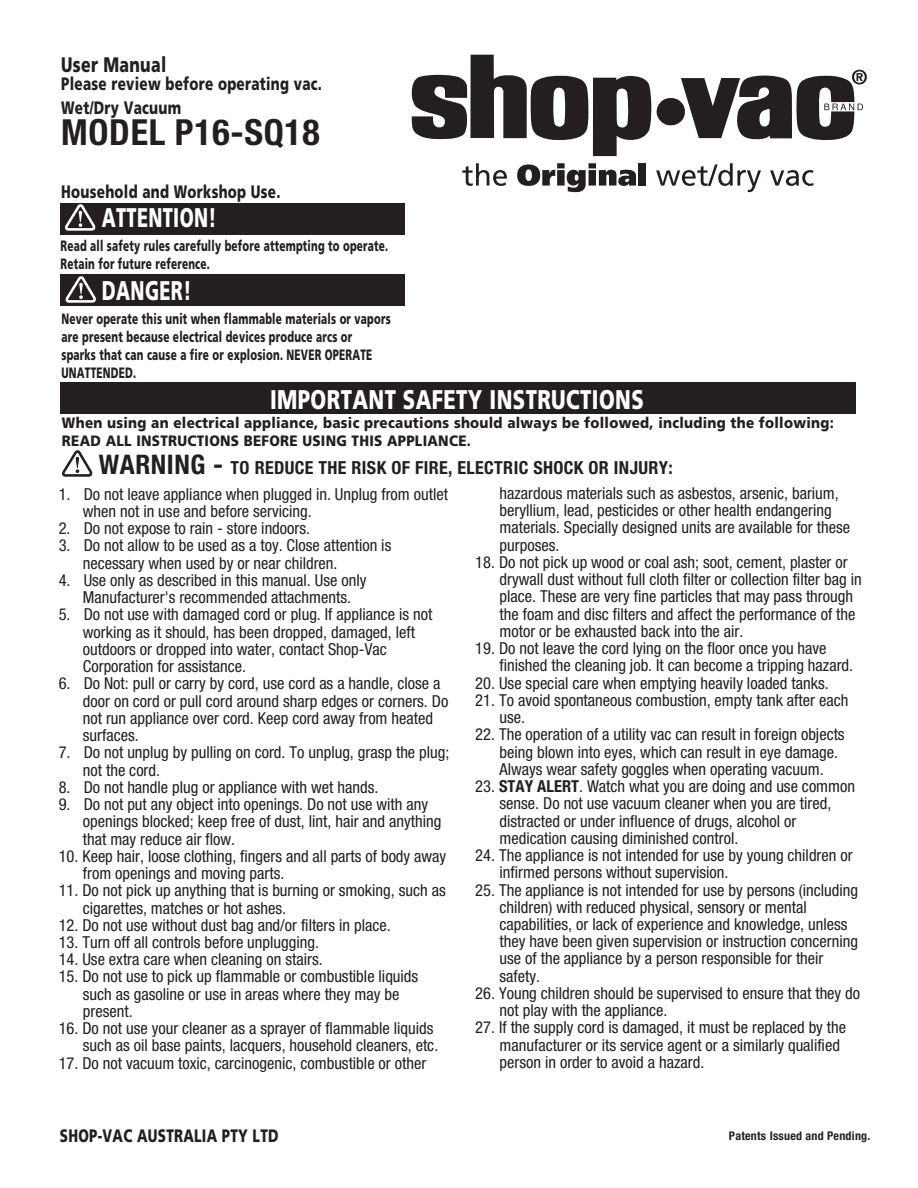
<style>
.page{position:relative;width:918px;height:1188px;background:#fff}
.page>*{position:absolute;margin:0;border:0;box-sizing:border-box;transform-origin:0 0}
.t1{font:700 condensed 36px "Helvetica Neue";letter-spacing:.02em;color:#231f20}
.t2{font:900 27px "Frutiger";letter-spacing:.02em;color:#fff;scale:.75 1}
.t3{font:900 27px "Frutiger";letter-spacing:.02em;color:#fff;scale:.67 1}
.t4{font:900 21px "Frutiger";letter-spacing:.02em;color:#231f20;scale:.75 1}
.t5{font:900 18px/24px "Frutiger";letter-spacing:.02em;color:#231f20;scale:.75 1}
.t6{font:700 condensed 18px "Helvetica Neue";letter-spacing:.02em;color:#231f20}
.t7{font:condensed 16.5px/17.2px "Helvetica Neue";color:#231f20}
.t8{font:900 15px/18px "Frutiger";letter-spacing:.02em;color:#231f20;scale:.67 1}
.t9{font:900 15px/18px "Frutiger";letter-spacing:.02em;color:#231f20;scale:.9 1}
.t10{font:700 condensed 12px "Helvetica Neue";letter-spacing:.02em;color:#231f20}
.s1{font-size:27px}
.s2{font-weight:700}
</style>
<div class="page">
<div style="left:60px;top:203px;width:345px;height:31px;background:#231f20"></div>
<div style="left:60px;top:275px;width:345px;height:31px;background:#231f20"></div>
<svg style="left:62px;top:204px;width:34px;height:31px"></svg>
<svg style="left:62px;top:450px;width:31px;height:27px"></svg>
<svg style="left:65px;top:276px;width:31px;height:27px"></svg>
<div style="left:60px;top:383px;width:795px;height:31px;background:#231f20"></div>
<svg style="left:411px;top:55px;width:456px;height:101px"></svg>
<svg style="left:462px;top:163px;width:45px;height:23px"></svg>
<svg style="left:517px;top:163px;width:119px;height:29px"></svg>
<div style="left:639px;top:163px;width:7px;height:23px;background:#231f20"></div>
<svg style="left:656px;top:163px;width:105px;height:29px"></svg>
<svg style="left:770px;top:170px;width:43px;height:16px"></svg>
<p class="t4" style="left:61px;top:52px;width:142px">User Manual</p>
<p class="t5" style="left:61px;top:71px;width:349px">Please review before operating vac.<br>Wet/Dry Vacuum</p>
<p class="t1" style="left:61px;top:103px;width:260px">MODEL P16-SQ18</p>
<p class="t5" style="left:61px;top:181px;width:294px;line-height:21px">Household and Workshop Use.<br>Household and Workshop Use.</p>
<p class="t3" style="left:102px;top:202px;width:173px">ATTENTION!</p>
<p class="t8" style="left:60px;top:236px;width:491px">Read all safety rules carefully before attempting to operate.<br>Retain for future reference.</p>
<p class="t3" style="left:102px;top:274px;width:135px">DANGER!</p>
<p class="t8" style="left:61px;top:309px;width:493px">Never operate this unit when flammable materials or vapors are present because electrical devices produce arcs or<br>sparks that can cause a fire or explosion. NEVER OPERATE UNATTENDED.</p>
<p class="t9" style="left:62px;top:414px;width:859px">When using an electrical appliance, basic precautions should always be followed, including the following:<br>READ ALL INSTRUCTIONS BEFORE USING THIS APPLIANCE.</p>
<p class="t2" style="left:270px;top:383px;width:500px">IMPORTANT SAFETY INSTRUCTIONS</p>
<p class="t6" style="left:99px;top:456px;width:576px"><span class="s1">WARNING -</span> TO REDUCE THE RISK OF FIRE, ELECTRIC SHOCK OR INJURY:</p>
<p class="t7" style="left:83px;top:485px;width:367px;text-indent:-24px">1. Do not leave appliance when plugged in. Unplug from outlet when not in use and before servicing.</p>
<p class="t7" style="left:59px;top:520px;width:253px">2. Do not expose to rain - store indoors.</p>
<p class="t7" style="left:83px;top:537px;width:310px;text-indent:-24px">3. Do not allow to be used as a toy. Close attention is necessary when used by or near children.</p>
<p class="t7" style="left:59px;top:571px;width:309px;text-align:center">4. Use only as described in this manual. Use only<br>Manufacturer's recommended attachments.</p>
<p class="t7" style="left:83px;top:606px;width:351px;text-indent:-24px">5. Do not use with damaged cord or plug. If appliance is not working as it should, has been dropped, damaged, left outdoors or dropped into water, contact Shop-Vac Corporation for assistance.</p>
<p class="t7" style="left:83px;top:675px;width:367px;text-indent:-24px">6. Do Not: pull or carry by cord, use cord as a handle, close a door on cord or pull cord around sharp edges or corners. Do not run appliance over cord. Keep cord away from heated surfaces.</p>
<p class="t7" style="left:83px;top:744px;width:368px;text-indent:-24px">7. Do not unplug by pulling on cord. To unplug, grasp the plug; not the cord.</p>
<p class="t7" style="left:59px;top:778px;width:321px">8. Do not handle plug or appliance with wet hands.</p>
<p class="t7" style="left:83px;top:795px;width:360px;text-indent:-24px">9. Do not put any object into openings. Do not use with any openings blocked; keep free of dust, lint, hair and anything that may reduce air flow.</p>
<p class="t7" style="left:83px;top:847px;width:365px;text-indent:-24px">10. Keep hair, loose clothing, fingers and all parts of body away from openings and moving parts.</p>
<p class="t7" style="left:83px;top:882px;width:364px;text-indent:-24px">11. Do not pick up anything that is burning or smoking, such as cigarettes, matches or hot ashes.</p>
<p class="t7" style="left:59px;top:916px;width:334px">12. Do not use without dust bag and/or filters in place.</p>
<p class="t7" style="left:59px;top:933px;width:262px">13. Turn off all controls before unplugging.</p>
<p class="t7" style="left:59px;top:951px;width:266px">14. Use extra care when cleaning on stairs.</p>
<p class="t7" style="left:83px;top:968px;width:337px;text-indent:-24px">15. Do not use to pick up flammable or combustible liquids such as gasoline or use in areas where they may be present.</p>
<p class="t7" style="left:59px;top:1020px;width:381px;text-align:right">16. Do not use your cleaner as a sprayer of flammable liquids such as oil base paints, lacquers, household cleaners, etc.</p>
<p class="t7" style="left:59px;top:1054px;width:369px">17. Do not vacuum toxic, carcinogenic, combustible or other</p>
<p class="t7" style="left:500px;top:484px;width:352px">hazardous materials such as asbestos, arsenic, barium, beryllium, lead, pesticides or other health endangering materials. Specially designed units are available for these purposes.</p>
<p class="t7" style="left:500px;top:553px;width:364px;text-indent:-24px">18. Do not pick up wood or coal ash; soot, cement, plaster or drywall dust without full cloth filter or collection filter bag in place. These are very fine particles that may pass through the foam and disc filters and affect the performance of the motor or be exhausted back into the air.</p>
<p class="t7" style="left:500px;top:640px;width:355px;text-indent:-24px">19. Do not leave the cord lying on the floor once you have finished the cleaning job. It can become a tripping hazard.</p>
<p class="t7" style="left:475px;top:674px;width:355px">20. Use special care when emptying heavily loaded tanks.</p>
<p class="t7" style="left:500px;top:691px;width:350px;text-indent:-24px">21. To avoid spontaneous combustion, empty tank after each use.</p>
<p class="t7" style="left:500px;top:726px;width:347px;text-indent:-24px">22. The operation of a utility vac can result in foreign objects being blown into eyes, which can result in eye damage.<br>Always wear safety goggles when operating vacuum.</p>
<p class="t7" style="left:500px;top:777px;width:357px;text-indent:-24px">23. <span class="s2">STAY ALERT</span>. Watch what you are doing and use common sense. Do not use vacuum cleaner when you are tired, distracted or under influence of drugs, alcohol or medication causing diminished control.</p>
<p class="t7" style="left:500px;top:846px;width:355px;text-indent:-24px">24. The appliance is not intended for use by young children or infirmed persons without supervision.</p>
<p class="t7" style="left:500px;top:881px;width:360px;text-indent:-24px">25. The appliance is not intended for use by persons (including children) with reduced physical, sensory or mental capabilities, or lack of experience and knowledge, unless they have been given supervision or instruction concerning use of the appliance by a person responsible for their safety.</p>
<p class="t7" style="left:500px;top:984px;width:362px;text-indent:-24px">26. Young children should be supervised to ensure that they do not play with the appliance.</p>
<p class="t7" style="left:500px;top:1019px;width:348px;text-indent:-24px">27. If the supply cord is damaged, it must be replaced by the manufacturer or its service agent or a similarly qualified person in order to avoid a hazard.</p>
<p class="t5" style="left:60px;top:1124px;width:293px">SHOP-VAC AUSTRALIA PTY LTD</p>
<p class="t10" style="left:729px;top:1128px;width:143px">Patents Issued and Pending.</p>
</div>
